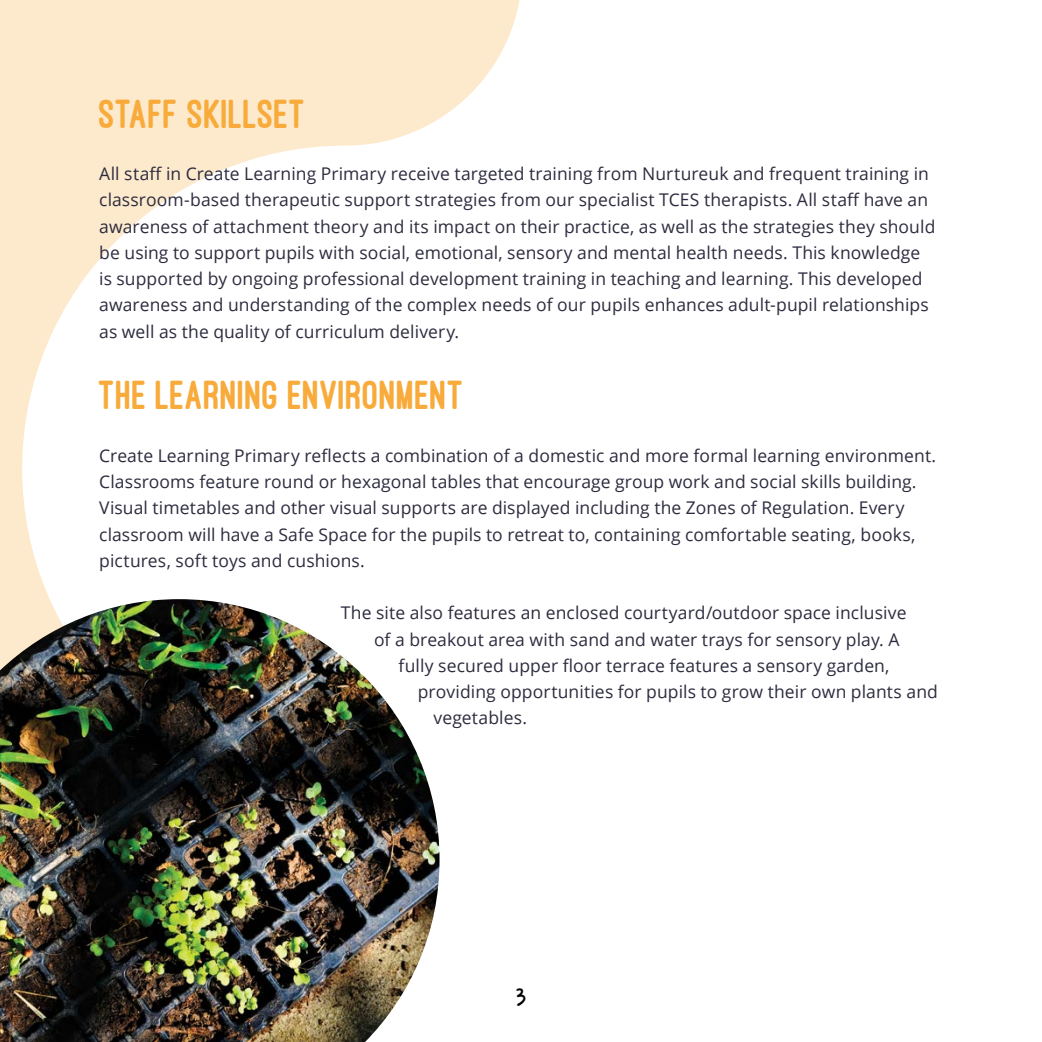
<style>
.page{position:relative;width:1042px;height:1042px;background:#fff}
.page>*{position:absolute;margin:0;border:0;box-sizing:border-box;transform-origin:0 0}
.t1{font:800 42px "Ostrich Sans";color:#f8ab3a}
.t2{font:35px "Nanum Pen";color:#000}
.t3{font:17.5px/26.2px "Open Sans";letter-spacing:.005em;color:#2c2c3f}
</style>
<div class="page">
<svg style="left:0;top:0;width:520px;height:599px"></svg>
<img style="left:0;top:599px;width:439px;height:443px">
<h1 class="t1" style="left:99px;top:91px;width:209px">STAFF SKILLSET</h1>
<p class="t3" style="left:99px;top:160px;width:837px">All staff in Create Learning Primary receive targeted training from Nurtureuk and frequent training in classroom-based therapeutic support strategies from our specialist TCES therapists. All staff have an awareness of attachment theory and its impact on their practice, as well as the strategies they should be using to support pupils with social, emotional, sensory and mental health needs. This knowledge is supported by ongoing professional development training in teaching and learning. This developed awareness and understanding of the complex needs of our pupils enhances adult-pupil relationships as well as the quality of curriculum delivery.</p>
<h1 class="t1" style="left:99px;top:373px;width:367px">THE LEARNING ENVIRONMENT</h1>
<p class="t3" style="left:99px;top:442px;width:838px">Create Learning Primary reflects a combination of a domestic and more formal learning environment.<br>Classrooms feature round or hexagonal tables that encourage group work and social skills building.<br>Visual timetables and other visual supports are displayed including the Zones of Regulation. Every classroom will have a Safe Space for the pupils to retreat to, containing comfortable seating, books, pictures, soft toys and cushions.</p>
<p class="t3" style="left:341px;top:599px;width:567px">The site also features an enclosed courtyard/outdoor space inclusive</p>
<p class="t3" style="left:374px;top:626px;width:527px">of a breakout area with sand and water trays for sensory play. A</p>
<p class="t3" style="left:398px;top:652px;width:492px">fully secured upper floor terrace features a sensory garden,</p>
<p class="t3" style="left:418px;top:678px;width:522px">providing opportunities for pupils to grow their own plants and</p>
<p class="t3" style="left:433px;top:704px;width:95px">vegetables.</p>
<h2 class="t2" style="left:516px;top:981px;width:12px">3</h2>
</div>
